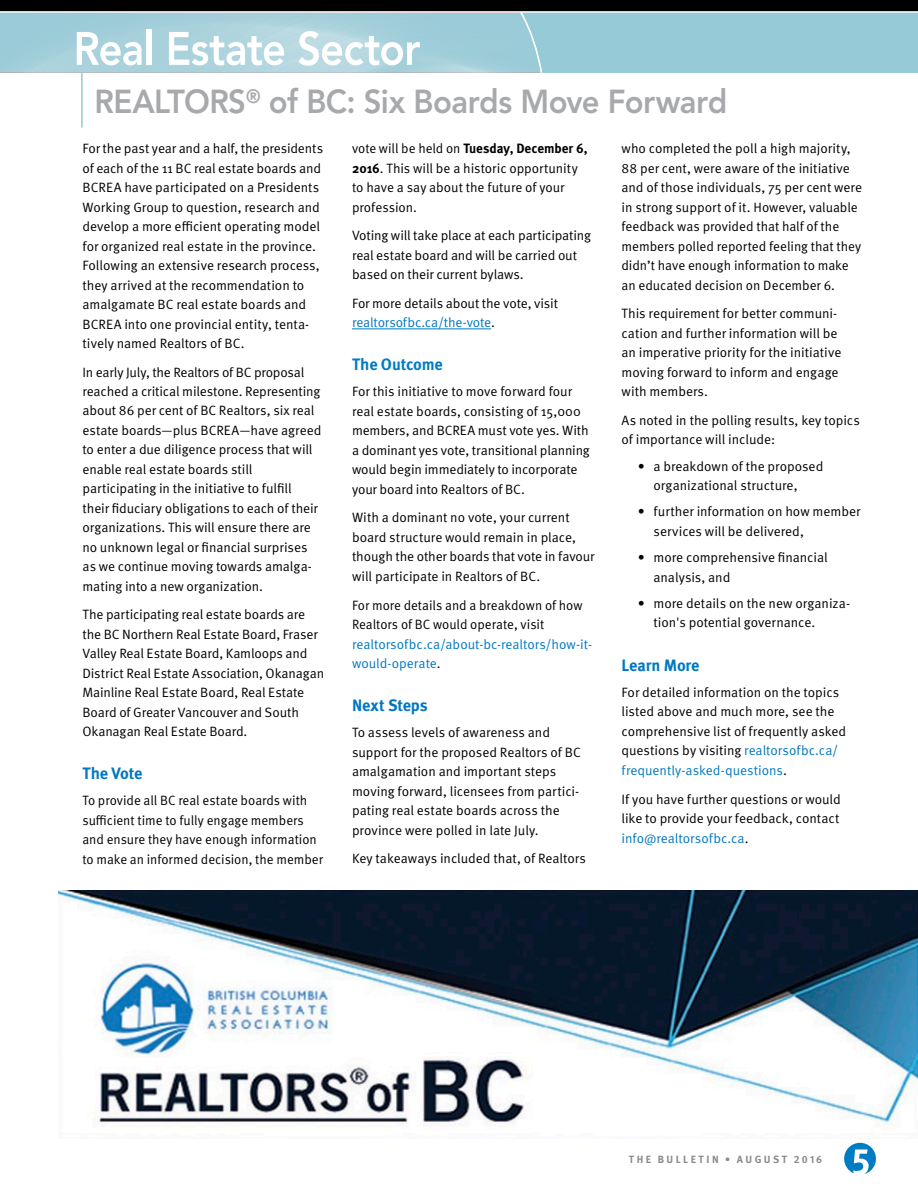
<style>
.page{position:relative;width:918px;height:1188px;background:#fff}
.page>*{position:absolute;margin:0;border:0;box-sizing:border-box;transform-origin:0 0}
.t1{font:800 33px "Avenir LT Std";letter-spacing:-.02em;color:#a7a9ac;scale:.94 1}
.t2{font:700 16.5px "Meta Pro";letter-spacing:-.01em;color:#0078c1}
.t3{font:700 16.5px "Meta Pro";letter-spacing:-.015em;color:#007cc3}
.t4{font:13.5px/19.5px "Meta Pro";letter-spacing:-.005em;color:#000}
.t5{font:13.5px/19.5px "Meta Pro";color:#0078c1}
.t6{font:700 10.5px "Meta Pro";letter-spacing:.23em;color:#888b8e}
.s1{font-weight:700}
.s2{color:#0078c1}
.s3{color:#000}
</style>
<div class="page">
<hr style="left:81px;top:73px;width:2px;height:55px;background:#97cad7">
<div style="left:0;top:12px;width:918px;height:61px;background:#97cad7"></div>
<div style="left:0;top:0;width:918px;height:12px;background:#000"></div>
<img style="left:0;top:13px;width:519px;height:60px">
<svg style="left:77px;top:32px;width:65px;height:33px"></svg>
<div style="left:147px;top:30px;width:5px;height:35px;background:#fff"></div>
<svg style="left:169px;top:32px;width:115px;height:33px;background:#d0e6eb"></svg>
<svg style="left:298px;top:13px;width:122px;height:60px"></svg>
<svg style="left:519px;top:13px;width:23px;height:60px"></svg>
<hr style="left:0;top:11px;width:918px;height:2px;background:#fff">
<svg style="left:844px;top:1143px;width:32px;height:31px"></svg>
<hr style="left:352px;top:329px;width:139px;height:1px;background:#0078c1">
<img style="left:58px;top:891px;width:860px;height:236px">
<h1 class="t1" style="left:94px;top:82px;width:675px">REALTORS<sup>®</sup> of BC: Six Boards Move Forward</h1>
<p class="t4" style="left:82px;top:139px;width:242px">For the past year and a half, the presidents of each of the 11 BC real estate boards and BCREA have participated on a Presidents Working Group to question, research and develop a more efficient operating model for organized real estate in the province.<br>Following an extensive research process, they arrived at the recommendation to amalgamate BC real estate boards and BCREA into one provincial entity, tenta&shy;tively named Realtors of BC.</p>
<p class="t4" style="left:82px;top:362px;width:240px">In early July, the Realtors of BC proposal reached a critical milestone. Representing about 86 per cent of BC Realtors, six real estate boards—plus BCREA—have agreed to enter a due diligence process that will enable real estate boards still participating in the initiative to fulfill their fiduciary obligations to each of their organizations. This will ensure there are no unknown legal or financial surprises as we continue moving towards amalga&shy;mating into a new organization.</p>
<p class="t4" style="left:82px;top:605px;width:243px">The participating real estate boards are the BC Northern Real Estate Board, Fraser Valley Real Estate Board, Kamloops and District Real Estate Association, Okanagan Mainline Real Estate Board, Real Estate Board of Greater Vancouver and South Okanagan Real Estate Board.</p>
<p class="t2" style="left:82px;top:763px;width:61px">The Vote</p>
<p class="t4" style="left:82px;top:791px;width:242px">To provide all BC real estate boards with sufficient time to fully engage members and ensure they have enough information to make an informed decision, the member</p>
<p class="t4" style="left:352px;top:139px;width:237px">vote will be held on <span class="s1">Tuesday, December 6,<br>2016</span>. This will be a historic opportunity to have a say about the future of your profession.</p>
<p class="t4" style="left:352px;top:226px;width:241px">Voting will take place at each participating real estate board and will be carried out based on their current bylaws.</p>
<p class="t4" style="left:352px;top:294px;width:208px">For more details about the vote, visit <span class="s2">realtorsofbc.ca/the-vote</span>.</p>
<p class="t3" style="left:352px;top:354px;width:92px">The Outcome</p>
<p class="t4" style="left:352px;top:382px;width:239px">For this initiative to move forward four real estate boards, consisting of 15,000 members, and BCREA must vote yes. With a dominant yes vote, transitional planning would begin immediately to incorporate your board into Realtors of BC.</p>
<p class="t4" style="left:352px;top:508px;width:244px">With a dominant no vote, your current board structure would remain in place, though the other boards that vote in favour will participate in Realtors of BC.</p>
<p class="t4" style="left:352px;top:596px;width:232px">For more details and a breakdown of how<br>Realtors of BC would operate, visit</p>
<p class="t5" style="left:352px;top:635px;width:242px">realtorsofbc.ca/about-bc-realtors/how-it&shy;would-operate<span class="s3">.</span></p>
<p class="t2" style="left:352px;top:695px;width:77px">Next Steps</p>
<p class="t4" style="left:352px;top:723px;width:230px">To assess levels of awareness and support for the proposed Realtors of BC amalgamation and important steps moving forward, licensees from partici&shy;pating real estate boards across the province were polled in late July.</p>
<p class="t4" style="left:352px;top:849px;width:235px">Key takeaways included that, of Realtors</p>
<p class="t4" style="left:622px;top:139px;width:242px">who completed the poll a high majority, 88 per cent, were aware of the initiative and of those individuals, 75 per cent were in strong support of it. However, valuable feedback was provided that half of the members polled reported feeling that they didn’t have enough information to make an educated decision on December 6.</p>
<p class="t4" style="left:622px;top:304px;width:221px">This requirement for better communi&shy;cation and further information will be an imperative priority for the initiative moving forward to inform and engage with members.</p>
<p class="t4" style="left:622px;top:411px;width:240px">As noted in the polling results, key topics of importance will include:</p>
<p class="t4" style="left:654px;top:457px;width:171px;text-indent:-16px">• a breakdown of the proposed organizational structure,</p>
<p class="t4" style="left:654px;top:502px;width:208px;text-indent:-16px">• further information on how member services will be delivered,</p>
<p class="t4" style="left:654px;top:548px;width:176px;text-indent:-16px">• more comprehensive financial analysis, and</p>
<p class="t4" style="left:654px;top:594px;width:198px;text-indent:-16px">• more details on the new organiza&shy;tion's potential governance.</p>
<p class="t2" style="left:622px;top:654px;width:80px">Learn More</p>
<p class="t4" style="left:622px;top:683px;width:226px">For detailed information on the topics listed above and much more, see the comprehensive list of frequently asked questions by visiting <span class="s2">realtorsofbc.ca/ frequently-asked-questions</span>.</p>
<p class="t4" style="left:622px;top:790px;width:221px;text-align:justify">If you have further questions or would like to provide your feedback, contact <span class="s2">info@realtorsofbc.ca</span>.</p>
<p class="t6" style="left:629px;top:1153px;width:195px">THE BULLETIN • AUGUST 2016</p>
</div>
